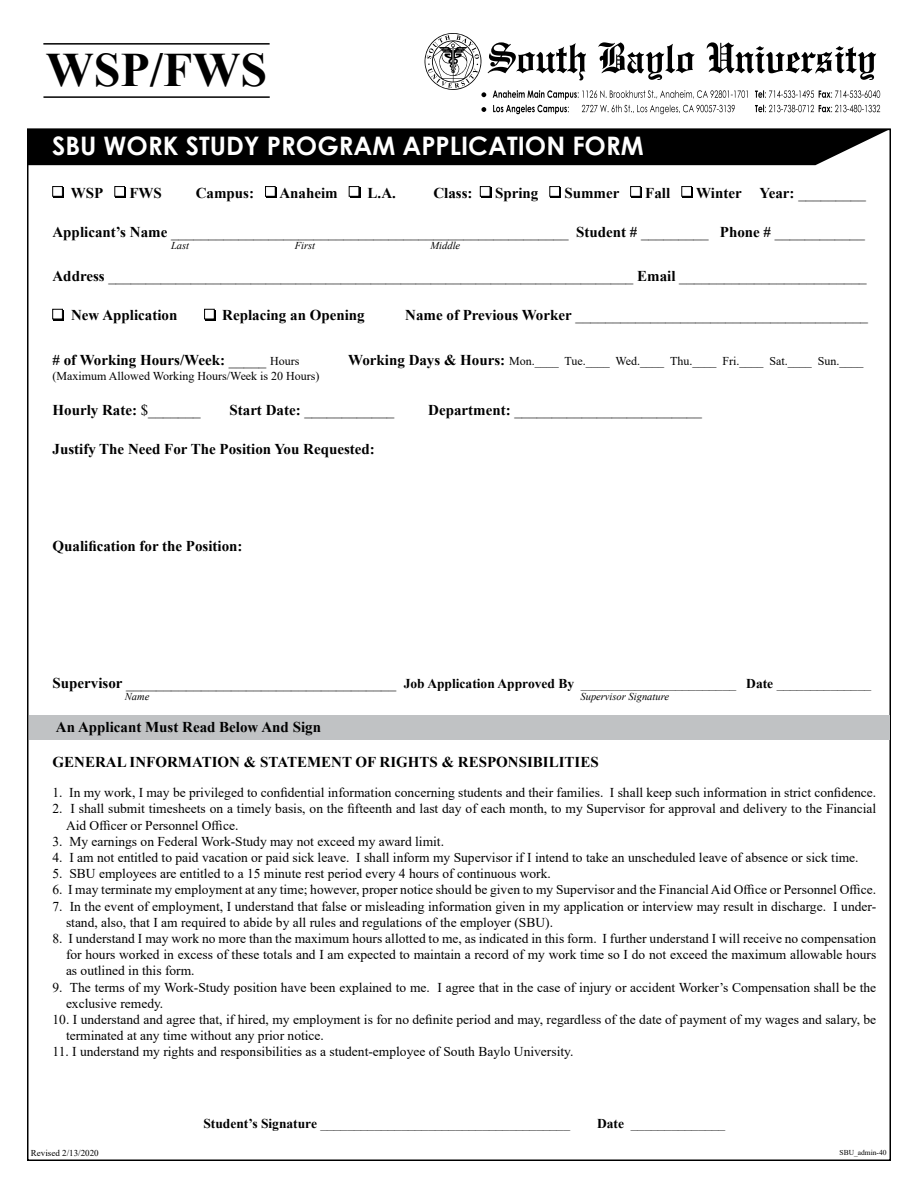
<style>
.page{position:relative;width:918px;height:1188px;background:#fff}
.page>*{position:absolute;margin:0;border:0;box-sizing:border-box;transform-origin:0 0}
.t1{font:700 48px "Times New Roman";color:#000}
.t2{font:700 25.5px "Century Gothic";color:#fff}
.t3{font:15px "Times New Roman";color:#000}
.t4{font:700 15px "Times New Roman";color:#000}
.t5{font:13.5px/16.2px "Times New Roman";color:#000}
.t6{font:italic 13.5px "Times New Roman";color:#000}
.t7{font:12px "Times New Roman";color:#000}
.t8{font:italic 10.5px "Times New Roman";color:#000}
.t9{font:9px "Times New Roman";color:#000}
.t10{font:7.5px "Times New Roman";color:#000}
.s1{font-weight:400}
.s2{font-weight:700}
.s3{font-weight:400;font-size:12px}
.s4{font-weight:700;font-size:15px}
.s5{font-weight:700;font-style:normal;font-size:15px}
.s6{font-style:normal;font-size:15px}
.s7{font-weight:700;font-style:normal}
</style>
<div class="page">
<div style="left:27px;top:129px;width:864px;height:36px;background:#000"></div>
<svg style="left:425px;top:33px;width:455px;height:81px"></svg>
<div style="left:54px;top:188px;width:10px;height:10px;background:#000"></div>
<div style="left:53px;top:187px;width:9px;height:9px;background:#fff"></div>
<div style="left:52px;top:186px;width:11px;height:10px;border:1px solid #000"></div>
<div style="left:116px;top:188px;width:10px;height:10px;background:#000"></div>
<div style="left:115px;top:187px;width:10px;height:9px;background:#fff"></div>
<div style="left:115px;top:186px;width:10px;height:10px;border:1px solid #000"></div>
<div style="left:266px;top:188px;width:10px;height:10px;background:#000"></div>
<div style="left:266px;top:187px;width:9px;height:9px;background:#fff"></div>
<div style="left:265px;top:186px;width:10px;height:10px;border:1px solid #000"></div>
<div style="left:350px;top:188px;width:10px;height:10px;background:#000"></div>
<div style="left:349px;top:187px;width:10px;height:9px;background:#fff"></div>
<div style="left:349px;top:186px;width:10px;height:10px;border:1px solid #000"></div>
<div style="left:481px;top:188px;width:10px;height:10px;background:#000"></div>
<div style="left:480px;top:187px;width:10px;height:9px;background:#fff"></div>
<div style="left:480px;top:186px;width:10px;height:10px;border:1px solid #000"></div>
<div style="left:551px;top:188px;width:10px;height:10px;background:#000"></div>
<div style="left:550px;top:187px;width:10px;height:9px;background:#fff"></div>
<div style="left:550px;top:186px;width:10px;height:10px;border:1px solid #000"></div>
<div style="left:631px;top:188px;width:11px;height:10px;background:#000"></div>
<div style="left:631px;top:187px;width:9px;height:9px;background:#fff"></div>
<div style="left:630px;top:186px;width:11px;height:10px;border:1px solid #000"></div>
<div style="left:683px;top:188px;width:10px;height:10px;background:#000"></div>
<div style="left:682px;top:187px;width:9px;height:9px;background:#fff"></div>
<div style="left:682px;top:186px;width:10px;height:10px;border:1px solid #000"></div>
<div style="left:54px;top:310px;width:10px;height:10px;background:#000"></div>
<div style="left:53px;top:309px;width:9px;height:10px;background:#fff"></div>
<div style="left:52px;top:309px;width:11px;height:10px;border:1px solid #000"></div>
<div style="left:205px;top:310px;width:11px;height:10px;background:#000"></div>
<div style="left:205px;top:309px;width:9px;height:10px;background:#fff"></div>
<div style="left:204px;top:309px;width:10px;height:10px;border:1px solid #000"></div>
<hr style="left:43px;top:43px;width:227px;height:2px;background:#000">
<hr style="left:43px;top:96px;width:227px;height:2px;background:#000">
<div style="left:29px;top:715px;width:861px;height:25px;background:#c0c2c4"></div>
<h1 class="t1" style="left:46px;top:35px;width:223px">WSP/FWS</h1>
<h2 class="t2" style="left:52px;top:127px;width:593px">SBU WORK STUDY PROGRAM APPLICATION FORM</h2>
<p class="t4" style="left:71px;top:182px;width:34px">WSP</p>
<p class="t4" style="left:129px;top:182px;width:34px">FWS</p>
<p class="t4" style="left:196px;top:182px;width:60px">Campus:</p>
<p class="t4" style="left:279px;top:182px;width:60px">Anaheim</p>
<p class="t4" style="left:368px;top:182px;width:30px">L.A.</p>
<p class="t4" style="left:433px;top:182px;width:41px">Class:</p>
<p class="t4" style="left:495px;top:182px;width:45px">Spring</p>
<p class="t4" style="left:564px;top:182px;width:56px">Summer</p>
<p class="t4" style="left:645px;top:182px;width:27px">Fall</p>
<p class="t4" style="left:696px;top:182px;width:171px">Winter Year: <span class="s1">_________</span></p>
<p class="t3" style="left:52px;top:221px;width:814px"><span class="s2">Applicant’s Name</span> _____________________________________________________ <span class="s2">Student #</span> _________ <span class="s2">Phone #</span> ____________</p>
<p class="t8" style="left:171px;top:239px;width:20px">Last</p>
<p class="t8" style="left:295px;top:239px;width:22px">First</p>
<p class="t8" style="left:431px;top:239px;width:31px">Middle</p>
<p class="t3" style="left:52px;top:266px;width:816px"><span class="s2">Address</span> ______________________________________________________________________ <span class="s2">Email</span> _________________________</p>
<p class="t4" style="left:71px;top:305px;width:108px">New Application</p>
<p class="t4" style="left:222px;top:305px;width:144px">Replacing an Opening</p>
<p class="t3" style="left:405px;top:305px;width:464px"><span class="s2">Name of Previous Worker</span> _______________________________________</p>
<p class="t4" style="left:52px;top:350px;width:248px"># of Working Hours/Week: <span class="s1">_____</span> <span class="s3">Hours</span></p>
<p class="t7" style="left:348px;top:353px;width:517px"><span class="s4">Working Days &amp; Hours:</span> Mon.____ Tue.____ Wed.____ Thu.____ Fri.____ Sat.____ Sun.____</p>
<p class="t7" style="left:52px;top:368px;width:269px">(Maximum Allowed Working Hours/Week is 20 Hours)</p>
<p class="t4" style="left:53px;top:399px;width:150px">Hourly Rate: <span class="s1">$_______</span></p>
<p class="t3" style="left:230px;top:399px;width:166px"><span class="s2">Start Date:</span> ____________</p>
<p class="t3" style="left:428px;top:399px;width:275px"><span class="s2">Department:</span> _________________________</p>
<p class="t4" style="left:53px;top:438px;width:324px">Justify The Need For The Position You Requested:</p>
<p class="t4" style="left:53px;top:536px;width:192px">Qualification for the Position:</p>
<p class="t6" style="left:53px;top:674px;width:820px"><span class="s5">Supervisor</span> <span class="s6">____________________________________</span> <span class="s7">Job Application Approved By</span> _______________________ <span class="s7">Date</span> ______________</p>
<p class="t8" style="left:125px;top:689px;width:26px">Name</p>
<p class="t8" style="left:581px;top:689px;width:90px">Supervisor Signature</p>
<p class="t4" style="left:56px;top:717px;width:267px">An Applicant Must Read Below And Sign</p>
<p class="t4" style="left:52px;top:752px;width:548px">GENERAL INFORMATION &amp; STATEMENT OF RIGHTS &amp; RESPONSIBILITIES</p>
<p class="t5" style="left:52px;top:784px;width:825px">1. In my work, I may be privileged to confidential information concerning students and their families. I shall keep such information in strict confidence.</p>
<p class="t5" style="left:66px;top:800px;width:812px;text-indent:-14px">2. I shall submit timesheets on a timely basis, on the fifteenth and last day of each month, to my Supervisor for approval and delivery to the Financial<br>Aid Officer or Personnel Office.</p>
<p class="t5" style="left:52px;top:833px;width:393px">3. My earnings on Federal Work-Study may not exceed my award limit.</p>
<p class="t5" style="left:52px;top:849px;width:808px">4. I am not entitled to paid vacation or paid sick leave. I shall inform my Supervisor if I intend to take an unscheduled leave of absence or sick time.</p>
<p class="t5" style="left:52px;top:865px;width:500px">5. SBU employees are entitled to a 15 minute rest period every 4 hours of continuous work.</p>
<p class="t5" style="left:52px;top:881px;width:825px">6. I may terminate my employment at any time; however, proper notice should be given to my Supervisor and the Financial Aid Office or Personnel Office.</p>
<p class="t5" style="left:66px;top:898px;width:812px;text-indent:-14px">7. In the event of employment, I understand that false or misleading information given in my application or interview may result in discharge. I under&shy;stand, also, that I am required to abide by all rules and regulations of the employer (SBU).</p>
<p class="t5" style="left:66px;top:930px;width:812px;text-align:justify;text-indent:-14px">8. I understand I may work no more than the maximum hours allotted to me, as indicated in this form. I further understand I will receive no compensation for hours worked in excess of these totals and I am expected to maintain a record of my work time so I do not exceed the maximum allowable hours as outlined in this form.</p>
<p class="t5" style="left:66px;top:979px;width:812px;text-indent:-14px">9. The terms of my Work-Study position have been explained to me. I agree that in the case of injury or accident Worker’s Compensation shall be the exclusive remedy.</p>
<p class="t5" style="left:66px;top:1011px;width:812px;text-indent:-14px">10. I understand and agree that, if hired, my employment is for no definite period and may, regardless of the date of payment of my wages and salary, be terminated at any time without any prior notice.</p>
<p class="t5" style="left:52px;top:1043px;width:522px">11. I understand my rights and responsibilities as a student-employee of South Baylo University.</p>
<p class="t9" style="left:31px;top:1147px;width:69px">Revised 2/13/2020</p>
<p class="t6" style="left:203px;top:1115px;width:368px"><span class="s7">Student’s Signature</span> _____________________________________</p>
<p class="t6" style="left:597px;top:1115px;width:130px"><span class="s7">Date</span> ______________</p>
<p class="t10" style="left:840px;top:1147px;width:49px">SBU_admin-40</p>
</div>
